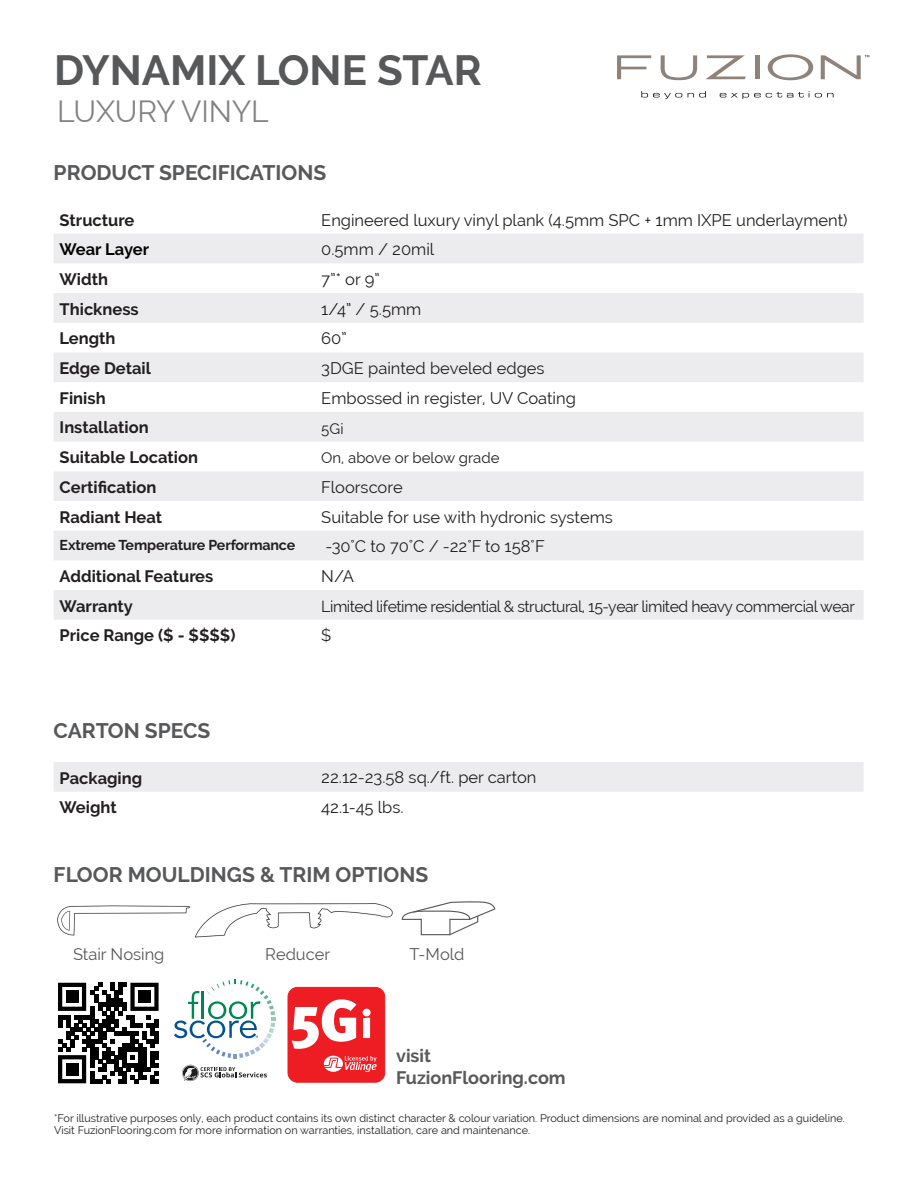
<style>
.page{position:relative;width:918px;height:1188px;background:#fff}
.page>*{position:absolute;margin:0;border:0;box-sizing:border-box;transform-origin:0 0}
.t1{font:700 42px "Raleway";color:#57585a}
.t2{font:30px "Raleway";color:#808285}
.t3{font:700 21px "Raleway";color:#57585a}
.t4{font:700 18px/21.6px "Raleway";color:#57585a}
.t5{font:16.5px/29.7px "Raleway";color:#231f20}
.t6{font:700 16.5px/29.7px "Raleway";color:#231f20}
.t7{font:16.5px "Raleway";color:#57585a}
.t8{font:700 16.5px "Raleway";color:#040503}
.t9{font:15.75px "Raleway";letter-spacing:-.03em;color:#231f20}
.t10{font:15px/29.7px "Raleway";color:#231f20}
.t11{font:700 14.25px "Raleway";letter-spacing:-.01em;color:#231f20}
.t12{font:10.8px/12px "Raleway";color:#231f20}
</style>
<div class="page">
<svg style="left:617px;top:55px;width:34px;height:24px"></svg>
<svg style="left:661px;top:55px;width:36px;height:25px"></svg>
<svg style="left:706px;top:55px;width:40px;height:24px"></svg>
<hr style="left:755px;top:55px;width:4px;height:24px;background:#8f8279">
<svg style="left:768px;top:54px;width:45px;height:26px"></svg>
<svg style="left:821px;top:55px;width:48px;height:24px"></svg>
<svg style="left:641px;top:91px;width:41px;height:8px"></svg>
<svg style="left:688px;top:91px;width:18px;height:7px"></svg>
<svg style="left:720px;top:91px;width:114px;height:8px"></svg>
<svg style="left:401px;top:901px;width:95px;height:35px"></svg>
<svg style="left:54px;top:234px;width:810px;height:386px;fill:#ececee"></svg>
<div style="left:54px;top:762px;width:810px;height:30px;background:#ececee"></div>
<svg style="left:174px;top:980px;width:101px;height:78px"></svg>
<svg style="left:182px;top:1065px;width:85px;height:16px"></svg>
<div style="left:288px;top:987px;width:97px;height:95px;background:#ee1d23;border-radius:9px"></div>
<div style="left:288px;top:987px;width:97px;height:95px;border:1px solid #ee1d23;border-radius:9px"></div>
<svg style="left:292px;top:999px;width:64px;height:50px"></svg>
<svg style="left:363px;top:1009px;width:8px;height:29px"></svg>
<svg style="left:323px;top:1056px;width:54px;height:16px"></svg>
<img style="left:57px;top:905px;width:138px;height:33px">
<img style="left:189px;top:903px;width:204px;height:34px">
<svg style="left:58px;top:983px;width:101px;height:101px"></svg>
<div style="left:66px;top:991px;width:12px;height:12px;background:#000"></div>
<div style="left:138px;top:991px;width:13px;height:12px;background:#000"></div>
<div style="left:66px;top:1063px;width:12px;height:12px;background:#000"></div>
<h1 class="t1" style="left:54px;top:46px;width:429px">DYNAMIX LONE STAR</h1>
<h2 class="t2" style="left:57px;top:94px;width:213px">LUXURY VINYL</h2>
<p class="t3" style="left:54px;top:161px;width:274px">PRODUCT SPECIFICATIONS</p>
<p class="t6" style="left:60px;top:205px;width:76px">Structure</p>
<p class="t8" style="left:60px;top:240px;width:91px">Wear Layer</p>
<p class="t6" style="left:60px;top:264px;width:140px">Width<br>Thickness<br>Length<br>Edge Detail<br>Finish<br>Installation<br>Suitable Location<br>Certification<br>Radiant Heat</p>
<p class="t11" style="left:60px;top:537px;width:237px">Extreme Temperature Performance</p>
<p class="t6" style="left:60px;top:561px;width:177px">Additional Features<br>Warranty<br>Price Range ($ - $$$$)</p>
<p class="t5" style="left:321px;top:205px;width:528px">Engineered luxury vinyl plank (4.5mm SPC + 1mm IXPE underlayment)<br>0.5mm / 20mil<br>7”* or 9”<br>1/4” / 5.5mm<br>60”<br>3DGE painted beveled edges<br>Embossed in register, UV Coating</p>
<p class="t10" style="left:321px;top:413px;width:180px">5Gi<br>On, above or below grade</p>
<p class="t5" style="left:321px;top:472px;width:293px">Floorscore<br>Suitable for use with hydronic systems -30°C to 70°C / -22°F to 158°F<br>N/A</p>
<p class="t9" style="left:321px;top:597px;width:535px">Limited lifetime residential &amp; structural, 15-year limited heavy commercial wear</p>
<p class="t5" style="left:321px;top:621px;width:12px">$</p>
<p class="t3" style="left:54px;top:719px;width:158px">CARTON SPECS</p>
<p class="t6" style="left:60px;top:763px;width:84px">Packaging<br>Weight</p>
<p class="t5" style="left:321px;top:762px;width:217px">22.12-23.58 sq./ft. per carton<br>42.1-45 lbs.</p>
<p class="t3" style="left:54px;top:863px;width:376px">FLOOR MOULDINGS &amp; TRIM OPTIONS</p>
<p class="t7" style="left:73px;top:944px;width:93px">Stair Nosing</p>
<p class="t7" style="left:265px;top:944px;width:67px">Reducer</p>
<p class="t7" style="left:410px;top:944px;width:56px">T-Mold</p>
<p class="t4" style="left:396px;top:1045px;width:171px">visit<br>FuzionFlooring.com</p>
<p class="t12" style="left:54px;top:1112px;width:792px">*For illustrative purposes only, each product contains its own distinct character &amp; colour variation. Product dimensions are nominal and provided as a guideline.<br>Visit FuzionFlooring.com for more information on warranties, installation, care and maintenance.</p>
</div>
